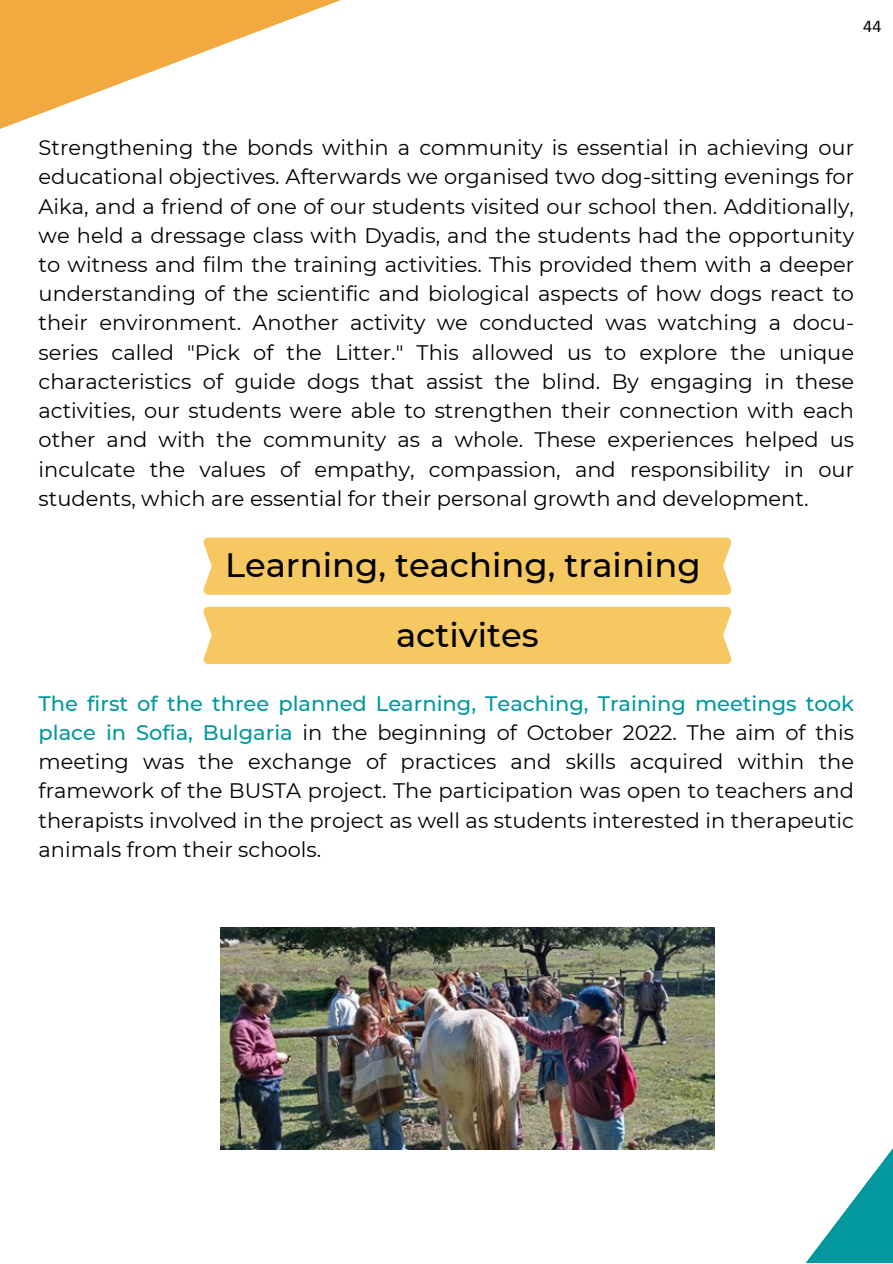
<style>
.page{position:relative;width:893px;height:1264px;background:#fff}
.page>*{position:absolute;margin:0;border:0;box-sizing:border-box;transform-origin:0 0}
.t1{font:500 33.75px "Montserrat";color:#000}
.t2{font:21px/29.2px "Montserrat";color:#000;text-align:justify}
.t3{font:18px "Calibri";color:#000}
.s1{font-weight:500;color:#03989e}
</style>
<div class="page">
<svg style="left:0;top:0;width:341px;height:129px"></svg>
<div style="left:203px;top:607px;width:172px;height:57px;background:#f6c861"></div>
<div style="left:203px;top:537px;width:172px;height:57px;background:#f6c861"></div>
<img style="left:220px;top:927px;width:155px;height:222px">
<img style="left:375px;top:537px;width:517px;height:725px">
<p class="t3" style="left:863px;top:18px;width:20px">44</p>
<p class="t2" style="left:39px;top:133px;width:817px">Strengthening the bonds within a community is essential in achieving our educational objectives. Afterwards we organised two dog-sitting evenings for Aika, and a friend of one of our students visited our school then. Additionally, we held a dressage class with Dyadis, and the students had the opportunity to witness and film the training activities. This provided them with a deeper understanding of the scientific and biological aspects of how dogs react to their environment. Another activity we conducted was watching a docu&shy;series called "Pick of the Litter." This allowed us to explore the unique characteristics of guide dogs that assist the blind. By engaging in these activities, our students were able to strengthen their connection with each other and with the community as a whole. These experiences helped us inculcate the values of empathy, compassion, and responsibility in our students, which are essential for their personal growth and development.</p>
<p class="t1" style="left:225px;top:544px;width:477px">Learning, teaching, training</p>
<p class="t1" style="left:396px;top:614px;width:144px">activites</p>
<p class="t2" style="left:39px;top:688px;width:817px"><span class="s1">The first of the three planned Learning, Teaching, Training meetings took place in Sofia, Bulgaria</span> in the beginning of October 2022. The aim of this meeting was the exchange of practices and skills acquired within the framework of the BUSTA project. The participation was open to teachers and therapists involved in the project as well as students interested in therapeutic animals from their schools.</p>
</div>
